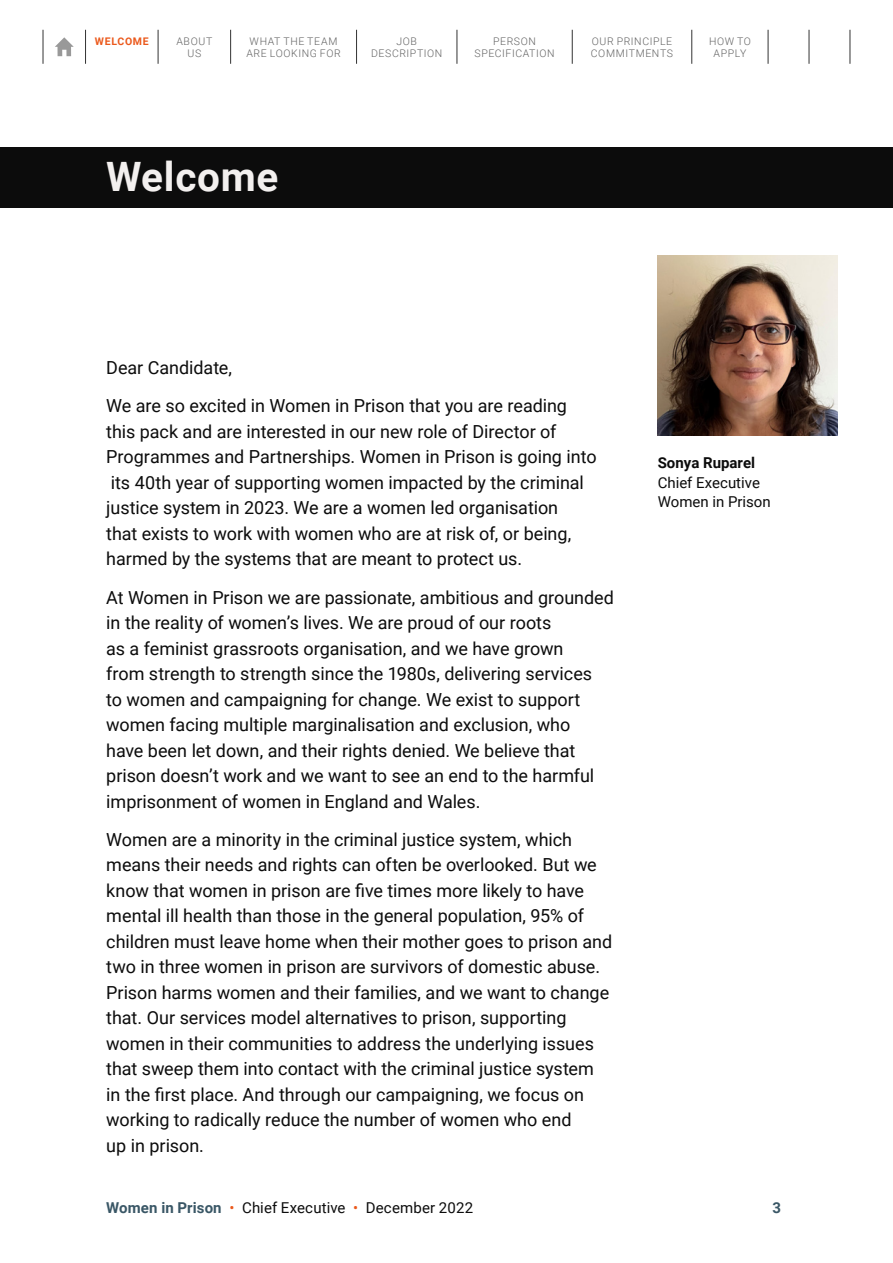
<style>
.page{position:relative;width:893px;height:1263px;background:#fff}
.page>*{position:absolute;margin:0;border:0;box-sizing:border-box;transform-origin:0 0}
.t1{font:700 40.5px "Roboto";letter-spacing:.015em;color:#f3f0ef}
.t2{font:18px/25.5px "Roboto";letter-spacing:-.005em;color:#0c0c0c}
.t3{font:15px/19.5px "Roboto";color:#0c0c0c}
.t4{font:700 15px "Roboto";color:#0c0c0c}
.t5{font:700 15px "Roboto";color:#3a5766}
.t6{font:300 10.5px/12px "Roboto";letter-spacing:.06em;color:#636363;text-align:center}
.t7{font:700 10.5px "Roboto";letter-spacing:.06em;color:#eb591c}
.s1{font-weight:700;color:#3a5766}
.s2{color:#eb591c}
</style>
<div class="page">
<div style="left:0;top:148px;width:893px;height:60px;background:#0c0c0c"></div>
<hr style="left:85px;top:30px;width:1px;height:34px;background:#333">
<hr style="left:43px;top:30px;width:1px;height:34px;background:#333">
<hr style="left:809px;top:30px;width:1px;height:34px;background:#333">
<hr style="left:850px;top:30px;width:1px;height:34px;background:#333">
<hr style="left:768px;top:30px;width:1px;height:34px;background:#333">
<svg style="left:55px;top:37px;width:19px;height:19px"></svg>
<hr style="left:158px;top:30px;width:1px;height:34px;background:#333">
<hr style="left:230px;top:30px;width:1px;height:34px;background:#333">
<hr style="left:356px;top:30px;width:1px;height:34px;background:#333">
<hr style="left:457px;top:30px;width:1px;height:34px;background:#333">
<hr style="left:691px;top:30px;width:1px;height:34px;background:#333">
<hr style="left:572px;top:30px;width:1px;height:34px;background:#333">
<img style="left:658px;top:255px;width:180px;height:180px">
<p class="t7" style="left:95px;top:34px;width:55px">WELCOME</p>
<p class="t6" style="left:176px;top:35px;width:38px">ABOUT<br>US</p>
<p class="t6" style="left:474px;top:35px;width:82px">PERSON<br>SPECIFICATION</p>
<p class="t6" style="left:591px;top:35px;width:84px;text-align:left">OUR PRINCIPLE<br>COMMITMENTS</p>
<p class="t6" style="left:246px;top:35px;width:96px">WHAT THE TEAM<br>ARE LOOKING FOR</p>
<p class="t6" style="left:709px;top:35px;width:43px">HOW TO<br>APPLY</p>
<p class="t6" style="left:371px;top:35px;width:73px">JOB<br>DESCRIPTION</p>
<h1 class="t1" style="left:106px;top:148px;width:173px">Welcome</h1>
<p class="t2" style="left:106px;top:348px;width:462px;line-height:38.2px">Dear Candidate,<br>We are so excited in Women in Prison that you are reading</p>
<p class="t2" style="left:106px;top:418px;width:492px">this pack and are interested in our new role of Director of Programmes and Partnerships. Women in Prison is going into its 40th year of supporting women impacted by the criminal justice system in 2023. We are a women led organisation<br>that exists to work with women who are at risk of, or being, harmed by the systems that are meant to protect us.</p>
<p class="t2" style="left:106px;top:584px;width:509px">At Women in Prison we are passionate, ambitious and grounded in the reality of women’s lives. We are proud of our roots<br>as a feminist grassroots organisation, and we have grown<br>from strength to strength since the 1980s, delivering services<br>to women and campaigning for change. We exist to support women facing multiple marginalisation and exclusion, who<br>have been let down, and their rights denied. We believe that prison doesn’t work and we want to see an end to the harmful imprisonment of women in England and Wales.</p>
<p class="t2" style="left:106px;top:826px;width:507px">Women are a minority in the criminal justice system, which means their needs and rights can often be overlooked. But we know that women in prison are five times more likely to have mental ill health than those in the general population, 95% of children must leave home when their mother goes to prison and two in three women in prison are survivors of domestic abuse.<br>Prison harms women and their families, and we want to change that. Our services model alternatives to prison, supporting women in their communities to address the underlying issues that sweep them into contact with the criminal justice system in the first place. And through our campaigning, we focus on working to radically reduce the number of women who end<br>up in prison.</p>
<p class="t4" style="left:658px;top:452px;width:99px">Sonya Ruparel</p>
<p class="t3" style="left:658px;top:472px;width:115px">Chief Executive<br>Women in Prison</p>
<p class="t3" style="left:106px;top:1197px;width:368px"><span class="s1">Women in Prison</span> <span class="s2">•</span> Chief Executive <span class="s2">•</span> December 2022</p>
<p class="t5" style="left:772px;top:1197px;width:10px">3</p>
</div>
